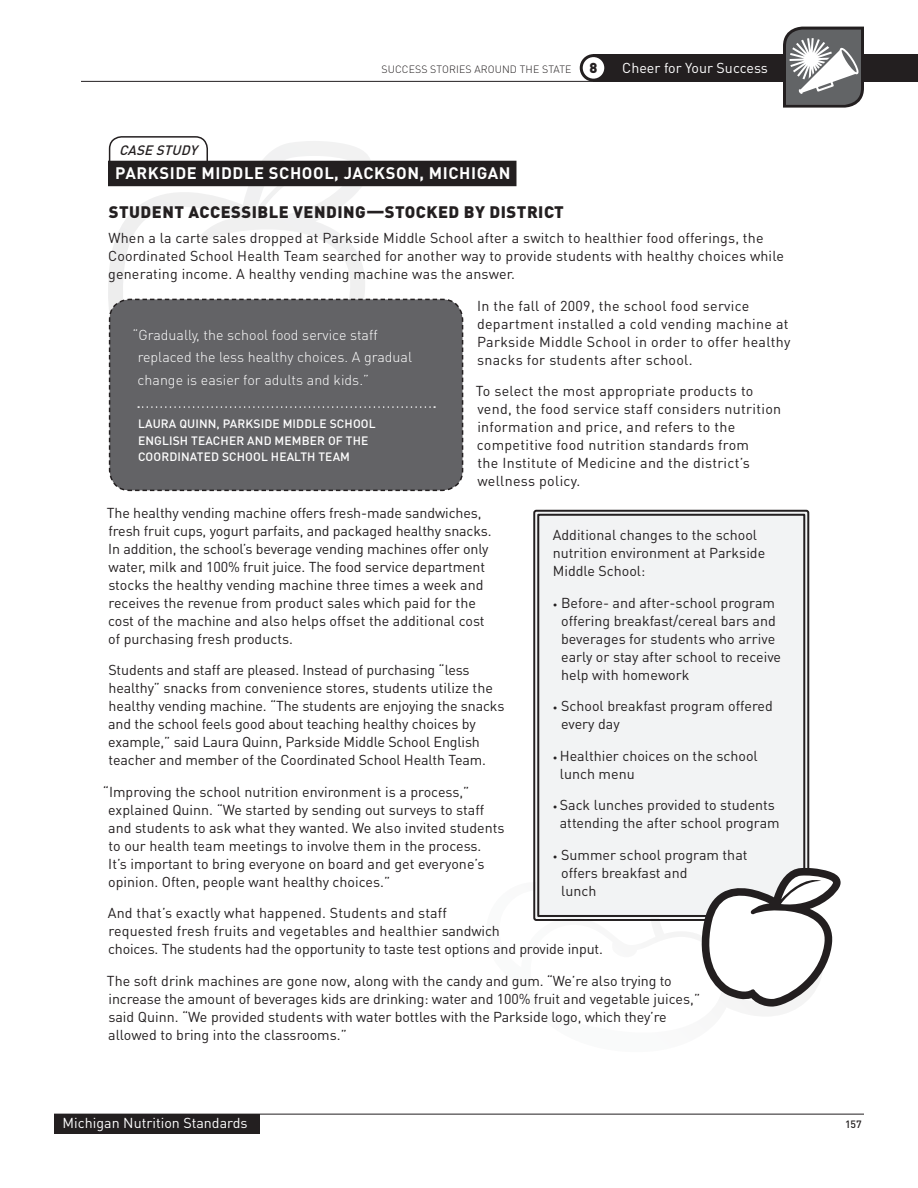
<style>
.page{position:relative;width:918px;height:1188px;background:#fff}
.page>*{position:absolute;margin:0;border:0;box-sizing:border-box;transform-origin:0 0}
.Subtitle{font:900 16.5px "DIN Pro";letter-spacing:.03em;color:#231f20}
.Heading{font:700 16.5px "DIN Pro";letter-spacing:.035em;color:#fff}
.t1{font:14.25px/18px "DIN Pro";color:#231f20}
.t2{font:14.25px/18px "DIN Pro";letter-spacing:.02em;color:#231f20}
.Pullout_Quote_Body{font:300 14.25px/22.5px "DIN Pro";color:#fff}
.t3{font:14.25px "DIN Pro";color:#fff}
.t4{font:900 14.25px "DIN Pro";color:#231f20}
.Pullout_Quote_Author{font:italic 500 13.5px "DIN Pro";color:#231f20}
.Pullout_Quote_Author-2{font:500 12px/16.5px "DIN Pro";letter-spacing:.01em;color:#fff}
.t5{font:300 10.5px "DIN Pro";letter-spacing:.01em;color:#231f20}
.t6{font:500 10.5px "DIN Pro";color:#231f20}
.s1{font-size:9px}
</style>
<div class="page">
<div style="left:594px;top:54px;width:324px;height:28px;background:#231f20"></div>
<hr style="left:81px;top:81px;width:756px;height:1px;background:#231f20">
<svg style="left:783px;top:26px;width:81px;height:82px"></svg>
<div style="left:581px;top:56px;width:25px;height:24px;background:#fff;border-radius:50%"></div>
<div style="left:580px;top:54px;width:27px;height:28px;border:3px solid #231f20;border-radius:50%"></div>
<svg style="left:108px;top:141px;width:264px;height:157px"></svg>
<svg style="left:118px;top:206px;width:232px;height:92px"></svg>
<svg style="left:258px;top:153px;width:99px;height:66px"></svg>
<svg style="left:108px;top:136px;width:101px;height:25px"></svg>
<div style="left:536px;top:513px;width:270px;height:405px;background:#f2f3f4"></div>
<div style="left:533px;top:510px;width:276px;height:411px;border:2px solid #231f20;border-radius:2px"></div>
<div style="left:537px;top:514px;width:268px;height:403px;border:2px solid #231f20"></div>
<svg style="left:533px;top:863px;width:308px;height:153px"></svg>
<div style="left:108px;top:161px;width:408px;height:25px;background:#231f20"></div>
<div style="left:108px;top:298px;width:356px;height:194px;background:#636366"></div>
<div style="left:54px;top:1114px;width:205px;height:20px;background:#231f20"></div>
<hr style="left:54px;top:1114px;width:810px;height:1px;background:#231f20">
<p class="t5" style="left:381px;top:62px;width:191px">SUCCESS STORIES AROUND THE STATE</p>
<p class="t4" style="left:590px;top:59px;width:9px">8</p>
<p class="t3" style="left:622px;top:58px;width:147px">Cheer for Your Success</p>
<p class="Pullout_Quote_Author" style="left:119px;top:141px;width:84px">CASE STUDY</p>
<p class="Heading" style="left:115px;top:162px;width:397px">PARKSIDE MIDDLE SCHOOL, JACKSON, MICHIGAN</p>
<p class="Subtitle" style="left:109px;top:201px;width:457px">STUDENT ACCESSIBLE VENDING—STOCKED BY DISTRICT</p>
<p class="t1" style="left:108px;top:228px;width:677px">When a la carte sales dropped at Parkside Middle School after a switch to healthier food offerings, the<br>Coordinated School Health Team searched for another way to provide students with healthy choices while generating income. A healthy vending machine was the answer.</p>
<p class="t2" style="left:477px;top:296px;width:315px">In the fall of 2009, the school food service department installed a cold vending machine at Parkside Middle School in order to offer healthy snacks for students after school.</p>
<p class="t2" style="left:476px;top:381px;width:307px">To select the most appropriate products to vend, the food service staff considers nutrition information and price, and refers to the competitive food nutrition standards from<br>the Institute of Medicine and the district’s wellness policy.</p>
<p class="t1" style="left:107px;top:503px;width:386px">The healthy vending machine offers fresh-made sandwiches, fresh fruit cups, yogurt parfaits, and packaged healthy snacks.<br>In addition, the school’s beverage vending machines offer only water, milk and 100% fruit juice. The food service department stocks the healthy vending machine three times a week and receives the revenue from product sales which paid for the cost of the machine and also helps offset the additional cost of purchasing fresh products.</p>
<p class="t1" style="left:108px;top:660px;width:398px">Students and staff are pleased. Instead of purchasing “less healthy” snacks from convenience stores, students utilize the healthy vending machine. “The students are enjoying the snacks and the school feels good about teaching healthy choices by example,” said Laura Quinn, Parkside Middle School English teacher and member of the Coordinated School Health Team.</p>
<p class="t1" style="left:108px;top:782px;width:398px;text-indent:-5px">“Improving the school nutrition environment is a process,” explained Quinn. “We started by sending out surveys to staff and students to ask what they wanted. We also invited students to our health team meetings to involve them in the process.<br>It’s important to bring everyone on board and get everyone’s opinion. Often, people want healthy choices.”</p>
<p class="t1" style="left:108px;top:903px;width:497px">And that’s exactly what happened. Students and staff<br>requested fresh fruits and vegetables and healthier sandwich<br>choices. The students had the opportunity to taste test options and provide input.</p>
<p class="t1" style="left:107px;top:971px;width:595px">The soft drink machines are gone now, along with the candy and gum. “We’re also trying to increase the amount of beverages kids are drinking: water and 100% fruit and vegetable juices,” said Quinn. “We provided students with water bottles with the Parkside logo, which they’re allowed to bring into the classrooms.”</p>
<p class="Pullout_Quote_Body" style="left:138px;top:323px;width:276px;text-indent:-5px">“Gradually, the school food service staff replaced the less healthy choices. A gradual change is easier for adults and kids.”</p>
<p class="Pullout_Quote_Author-2" style="left:138px;top:415px;width:239px">LAURA QUINN, PARKSIDE MIDDLE SCHOOL<br>ENGLISH TEACHER AND MEMBER OF THE<br>COORDINATED SCHOOL HEALTH TEAM</p>
<p class="t1" style="left:553px;top:525px;width:214px">Additional changes to the school nutrition environment at Parkside<br>Middle School:</p>
<p class="t1" style="left:561px;top:593px;width:222px;text-indent:-8px"><span class="s1">•</span> Before- and after-school program offering breakfast/cereal bars and beverages for students who arrive early or stay after school to receive help with homework</p>
<p class="t1" style="left:561px;top:696px;width:213px;text-indent:-8px"><span class="s1">•</span> School breakfast program offered every day</p>
<p class="t1" style="left:560px;top:746px;width:200px;text-indent:-7px"><span class="s1">•</span> Healthier choices on the school lunch menu</p>
<p class="t1" style="left:553px;top:795px;width:229px;text-align:center"><span class="s1">•</span> Sack lunches provided to students attending the after school program</p>
<p class="t1" style="left:561px;top:845px;width:188px;text-indent:-8px"><span class="s1">•</span> Summer school program that offers breakfast and<br>lunch</p>
<p class="t3" style="left:63px;top:1114px;width:186px">Michigan Nutrition Standards</p>
<p class="t6" style="left:845px;top:1117px;width:18px">157</p>
</div>
